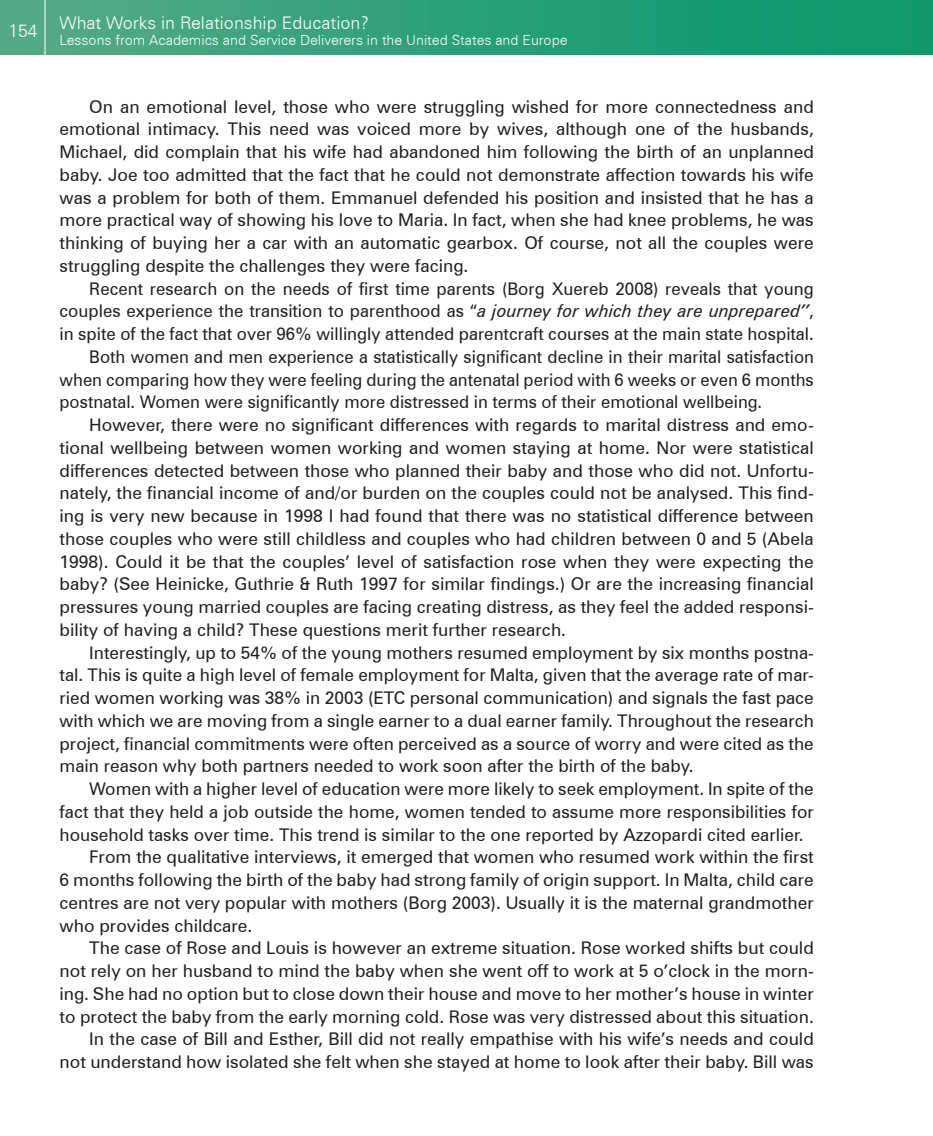
<style>
.page{position:relative;width:933px;height:1136px;background:#fff}
.page>*{position:absolute;margin:0;border:0;box-sizing:border-box;transform-origin:0 0}
.t1{font:17.5px/22.8px "Zurich BT";color:#231f20;text-align:justify}
.t2{font:17.5px "Zurich BT";color:#231f20;scale:.96 1}
.t3{font:300 17.5px "Zurich BT";color:#fff}
.t4{font:300 14px "Zurich BT";color:#fff}
.s1{font-style:italic}
</style>
<div class="page">
<div style="left:0;top:0;width:933px;height:55px;background:linear-gradient(to right,#54aa88,#08976b)"></div>
<hr style="left:45px;top:0;width:1px;height:62px;background:#fff">
<hr style="left:932px;top:0;width:1px;height:55px;background:#13976c">
<p class="t3" style="left:9px;top:20px;width:31px">154</p>
<p class="t3" style="left:60px;top:12px;width:311px">What Works in Relationship Education?</p>
<p class="t4" style="left:60px;top:32px;width:509px">Lessons from Academics and Service Deliverers in the United States and Europe</p>
<p class="t1" style="left:60px;top:95px;width:756px;text-indent:30px">On an emotional level, those who were struggling wished for more connectedness and emotional intimacy. This need was voiced more by wives, although one of the husbands, Michael, did complain that his wife had abandoned him following the birth of an unplanned baby. Joe too admitted that the fact that he could not demonstrate affection towards his wife was a problem for both of them. Emmanuel defended his position and insisted that he has a more practical way of showing his love to Maria. In fact, when she had knee problems, he was thinking of buying her a car with an automatic gearbox. Of course, not all the couples were struggling despite the challenges they were facing.</p>
<p class="t1" style="left:89px;top:277px;width:726px">Recent research on the needs of first time parents (Borg Xuereb 2008) reveals that young</p>
<p class="t1" style="left:60px;top:300px;width:755px">couples experience the transition to parenthood as “<span class="s1">a journey for which they are unprepared’’</span>,</p>
<p class="t1" style="left:60px;top:322px;width:756px">in spite of the fact that over 96% willingly attended parentcraft courses at the main state hospital.</p>
<p class="t2" style="left:89px;top:346px;width:756px">Both women and men experience a statistically significant decline in their marital satisfaction</p>
<p class="t2" style="left:60px;top:369px;width:787px">when comparing how they were feeling during the antenatal period with 6 weeks or even 6 months</p>
<p class="t2" style="left:60px;top:391px;width:733px">postnatal. Women were significantly more distressed in terms of their emotional wellbeing.</p>
<p class="t1" style="left:89px;top:413px;width:726px">However, there were no significant differences with regards to marital distress and emo-</p>
<p class="t1" style="left:60px;top:436px;width:755px">tional wellbeing between women working and women staying at home. Nor were statistical</p>
<p class="t1" style="left:60px;top:459px;width:756px">differences detected between those who planned their baby and those who did not. Unfortu-</p>
<p class="t1" style="left:60px;top:482px;width:755px">nately, the financial income of and/or burden on the couples could not be analysed. This find-</p>
<p class="t1" style="left:60px;top:504px;width:755px">ing is very new because in 1998 I had found that there was no statistical difference between</p>
<p class="t1" style="left:60px;top:527px;width:755px">those couples who were still childless and couples who had children between 0 and 5 (Abela</p>
<p class="t1" style="left:60px;top:550px;width:756px">1998). Could it be that the couples’ level of satisfaction rose when they were expecting the</p>
<p class="t1" style="left:60px;top:573px;width:756px">baby? (See Heinicke, Guthrie &amp; Ruth 1997 for similar findings.) Or are the increasing financial</p>
<p class="t1" style="left:60px;top:595px;width:755px">pressures young married couples are facing creating distress, as they feel the added responsi-</p>
<p class="t1" style="left:60px;top:618px;width:508px">bility of having a child? These questions merit further research.</p>
<p class="t1" style="left:89px;top:641px;width:726px">Interestingly, up to 54% of the young mothers resumed employment by six months postna-</p>
<p class="t1" style="left:60px;top:664px;width:756px">tal. This is quite a high level of female employment for Malta, given that the average rate of mar-</p>
<p class="t1" style="left:60px;top:686px;width:755px">ried women working was 38% in 2003 (ETC personal communication) and signals the fast pace</p>
<p class="t1" style="left:60px;top:709px;width:756px">with which we are moving from a single earner to a dual earner family. Throughout the research</p>
<p class="t1" style="left:60px;top:732px;width:755px">project, financial commitments were often perceived as a source of worry and were cited as the</p>
<p class="t1" style="left:60px;top:755px;width:635px">main reason why both partners needed to work soon after the birth of the baby.</p>
<p class="t1" style="left:89px;top:777px;width:726px">Women with a higher level of education were more likely to seek employment. In spite of the</p>
<p class="t1" style="left:60px;top:800px;width:756px">fact that they held a job outside the home, women tended to assume more responsibilities for</p>
<p class="t1" style="left:60px;top:823px;width:745px">household tasks over time. This trend is similar to the one reported by Azzopardi cited earlier.</p>
<p class="t1" style="left:89px;top:846px;width:726px">From the qualitative interviews, it emerged that women who resumed work within the first</p>
<p class="t1" style="left:60px;top:868px;width:755px">6 months following the birth of the baby had strong family of origin support. In Malta, child care</p>
<p class="t1" style="left:60px;top:891px;width:756px">centres are not very popular with mothers (Borg 2003). Usually it is the maternal grandmother</p>
<p class="t1" style="left:60px;top:914px;width:194px">who provides childcare.</p>
<p class="t1" style="left:89px;top:937px;width:726px">The case of Rose and Louis is however an extreme situation. Rose worked shifts but could</p>
<p class="t1" style="left:60px;top:959px;width:756px">not rely on her husband to mind the baby when she went off to work at 5 o’clock in the morn-</p>
<p class="t1" style="left:60px;top:982px;width:755px">ing. She had no option but to close down their house and move to her mother’s house in winter</p>
<p class="t1" style="left:60px;top:1005px;width:756px">to protect the baby from the early morning cold. Rose was very distressed about this situation.</p>
<p class="t1" style="left:89px;top:1028px;width:726px">In the case of Bill and Esther, Bill did not really empathise with his wife’s needs and could</p>
<p class="t1" style="left:60px;top:1050px;width:755px">not understand how isolated she felt when she stayed at home to look after their baby. Bill was</p>
</div>
